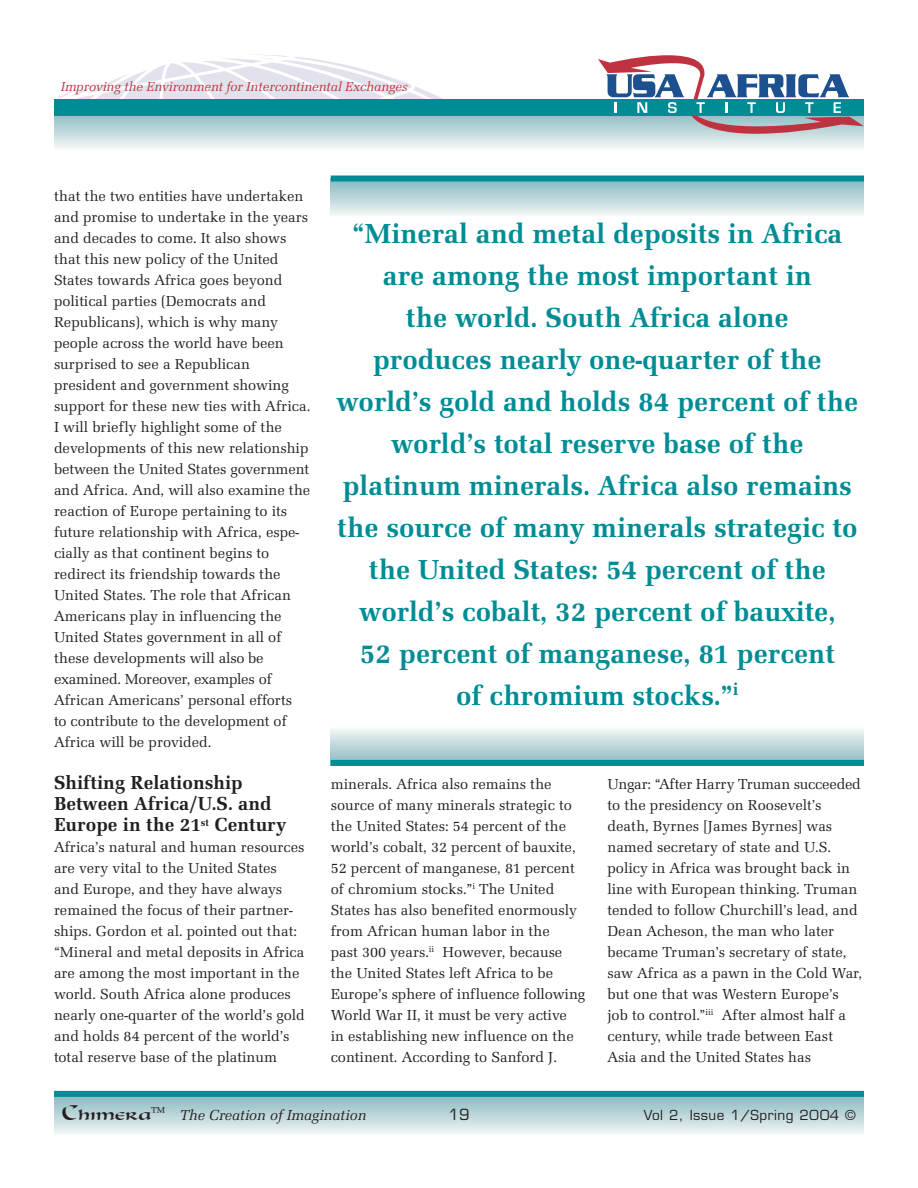
<style>
.page{position:relative;width:918px;height:1188px;background:#fff}
.page>*{position:absolute;margin:0;border:0;box-sizing:border-box;transform-origin:0 0}
.t1{font:700 28.5px/42px "URW Latino T";color:#008c94;text-align:center}
.t2{font:700 19.5px/21px "URW Latino T";color:#231f20}
.t3{font:15px/21px "URW Latino T";color:#231f20}
.t4{font:italic 15px "URW Latino T";color:#231f20}
.t5{font:15px "Eurostile";color:#231f20}
.t6{font:italic 13.5px "URW Latino T";color:#bf3340}
.t7{font:13.5px "Eurostile";letter-spacing:.035em;color:#231f20}
.s1{font-family:"Carinthia Demo";font-style:normal;font-size:21px}
</style>
<div class="page">
<svg style="left:58px;top:54px;width:385px;height:45px"></svg>
<svg style="left:54px;top:116px;width:544px;height:32px;background:#c2dadd"></svg>
<div style="left:54px;top:99px;width:810px;height:17px;background:#008c94"></div>
<svg style="left:598px;top:55px;width:266px;height:93px"></svg>
<div style="left:54px;top:1094px;width:810px;height:40px;background:linear-gradient(to bottom,#84b8bf,#eef2f3)"></div>
<div style="left:54px;top:1091px;width:810px;height:6px;background:#008c94"></div>
<svg style="left:331px;top:182px;width:533px;height:33px;background:#bed8db"></svg>
<svg style="left:331px;top:729px;width:533px;height:31px;background:#c2dadd"></svg>
<div style="left:331px;top:760px;width:533px;height:6px;background:#008c94"></div>
<div style="left:331px;top:176px;width:533px;height:6px;background:#008c94"></div>
<p class="t6" style="left:61px;top:81px;width:349px">Improving the Environment for Intercontinental Exchanges</p>
<p class="t3" style="left:54px;top:187px;width:258px">that the two entities have undertaken and promise to undertake in the years and decades to come. It also shows that this new policy of the United States towards Africa goes beyond political parties (Democrats and Republicans), which is why many people across the world have been surprised to see a Republican president and government showing support for these new ties with Africa.<br>I will briefly highlight some of the developments of this new relationship between the United States government and Africa. And, will also examine the reaction of Europe pertaining to its future relationship with Africa, espe&shy;cially as that continent begins to redirect its friendship towards the United States. The role that African Americans play in influencing the United States government in all of these developments will also be examined. Moreover, examples of African Americans’ personal efforts<br>to contribute to the development of Africa will be provided.</p>
<h2 class="t2" style="left:54px;top:774px;width:234px">Shifting Relationship<br>Between Africa/U.S. and<br>Europe in the 21<sup>st</sup> Century</h2>
<p class="t3" style="left:54px;top:838px;width:252px">Africa’s natural and human resources are very vital to the United States and Europe, and they have always remained the focus of their partner&shy;ships. Gordon et al. pointed out that: “Mineral and metal deposits in Africa are among the most important in the world. South Africa alone produces nearly one-quarter of the world’s gold and holds 84 percent of the world’s total reserve base of the platinum</p>
<p class="t1" style="left:337px;top:215px;width:523px">“Mineral and metal deposits in Africa are among the most important in<br>the world. South Africa alone<br>produces nearly one-quarter of the world’s gold and holds 84 percent of the world’s total reserve base of the platinum minerals. Africa also remains the source of many minerals strategic to the United States: 54 percent of the world’s cobalt, 32 percent of bauxite,<br>52 percent of manganese, 81 percent<br>of chromium stocks.”<sup>i</sup></p>
<p class="t3" style="left:331px;top:775px;width:256px">minerals. Africa also remains the source of many minerals strategic to the United States: 54 percent of the world’s cobalt, 32 percent of bauxite, 52 percent of manganese, 81 percent of chromium stocks.”<sup>i</sup> The United States has also benefited enormously from African human labor in the<br>past 300 years.<sup>ii</sup> However, because the United States left Africa to be Europe’s sphere of influence following World War II, it must be very active<br>in establishing new influence on the continent. According to Sanford J.</p>
<p class="t3" style="left:607px;top:775px;width:256px">Ungar: “After Harry Truman succeeded to the presidency on Roosevelt’s death, Byrnes [James Byrnes] was named secretary of state and U.S. policy in Africa was brought back in line with European thinking. Truman tended to follow Churchill’s lead, and Dean Acheson, the man who later became Truman’s secretary of state, saw Africa as a pawn in the Cold War, but one that was Western Europe’s job to control.”<sup>iii</sup> After almost half a century, while trade between East Asia and the United States has</p>
<p class="t4" style="left:62px;top:1108px;width:306px"><span class="s1">Chimera</span><sup>™</sup> The Creation of Imagination</p>
<p class="t5" style="left:449px;top:1109px;width:22px">19</p>
<p class="t7" style="left:644px;top:1110px;width:213px">Vol 2, Issue 1/Spring 2004 ©</p>
</div>
